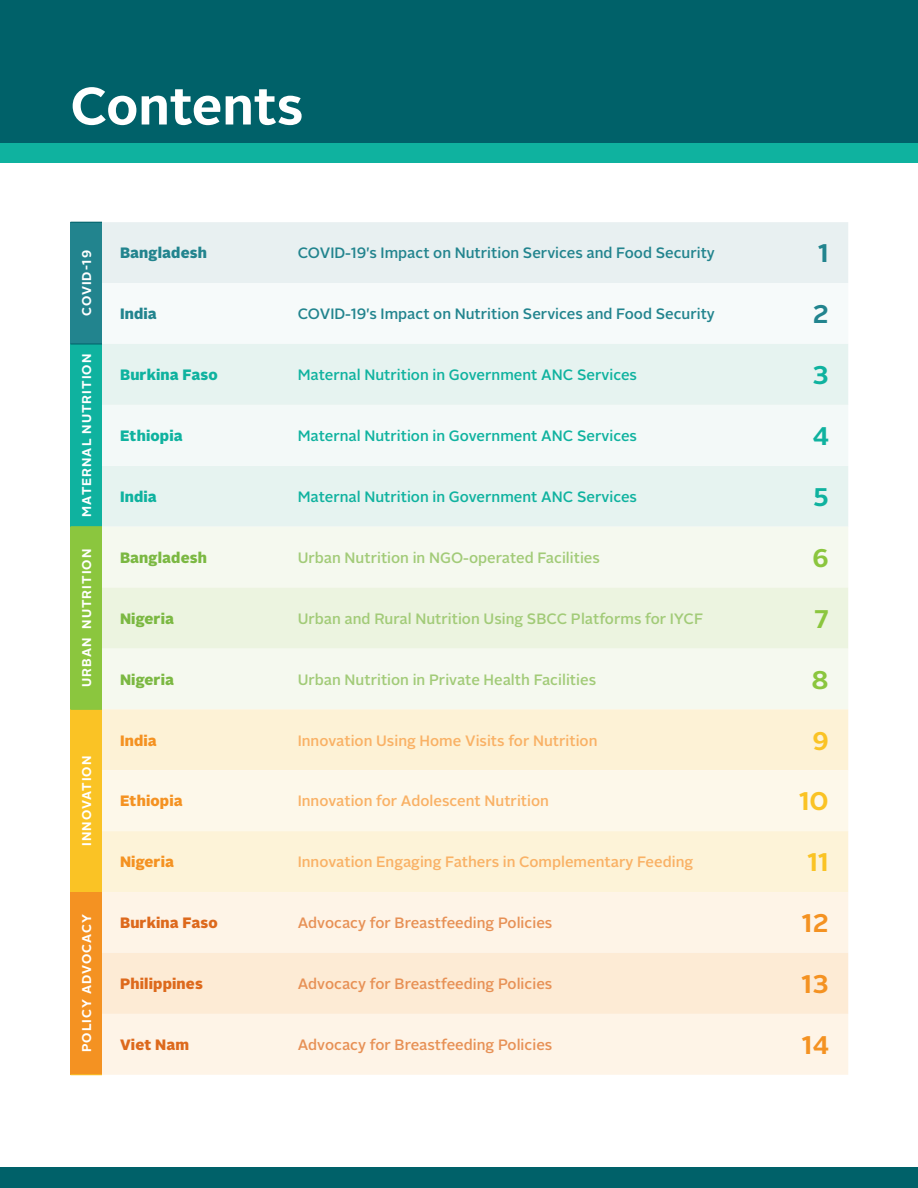
<style>
.page{position:relative;width:918px;height:1188px;background:#fff}
.page>*{position:absolute;margin:0;border:0;box-sizing:border-box;transform-origin:0 0}
.Page_Title{font:700 52.5px "Alright Sans";color:#fff}
.Cell_bullets{font:700 25.5px "Alright Sans";color:#f49222}
.Cell_bullets-2{font:700 25.5px "Alright Sans";color:#fac325}
.Cell_bullets-3{font:700 25.5px "Alright Sans";color:#0fb29f}
.Cell_bullets-4{font:700 25.5px "Alright Sans";color:#8bc63e}
.Cell_bullets-5{font:700 25.5px "Alright Sans";color:#22848e}
.Cell_bullets-6{font:500 15px "Alright Sans";color:#a2cb78}
.Cell_bullets-7{font:500 15px "Alright Sans";color:#0fb29f}
.Cell_bullets-8{font:500 15px "Alright Sans";color:#f9b165}
.Cell_bullets-9{font:500 15px "Alright Sans";color:#22848e}
.Cell_bullets-10{font:500 15px "Alright Sans";color:#e79156}
.table_cell{font:900 15px "Alright Sans";letter-spacing:.01em;color:#dd691c}
.table_cell-2{font:900 15px "Alright Sans";letter-spacing:.01em;color:#0fb29f}
.table_cell-3{font:900 15px "Alright Sans";letter-spacing:.01em;color:#7bb842}
.table_cell-4{font:900 15px "Alright Sans";letter-spacing:.01em;color:#f49222}
.table_cell-5{font:900 15px "Alright Sans";letter-spacing:.01em;color:#22848e}
.table_cell_bold{font:700 12.75px "Alright Sans";letter-spacing:.08em;color:#fff}
</style>
<div class="page">
<div style="left:0;top:1167px;width:918px;height:21px;background:#006169"></div>
<div style="left:0;top:0;width:918px;height:163px;background:#006169"></div>
<div style="left:70px;top:222px;width:32px;height:122px;background:#22848e"></div>
<div style="left:102px;top:222px;width:746px;height:61px;background:#e8f0f1"></div>
<div style="left:70px;top:344px;width:32px;height:183px;background:#0fb29f"></div>
<div style="left:102px;top:344px;width:746px;height:183px;background:#e6f3f0"></div>
<div style="left:102px;top:405px;width:746px;height:61px;background:#f3f9f8"></div>
<div style="left:70px;top:527px;width:32px;height:182px;background:#8bc63e"></div>
<div style="left:102px;top:527px;width:746px;height:182px;background:#f5f9ef"></div>
<div style="left:102px;top:588px;width:746px;height:60px;background:#ecf4e0"></div>
<div style="left:70px;top:709px;width:32px;height:183px;background:#fac325"></div>
<div style="left:102px;top:709px;width:746px;height:61px;background:#fdf2d6"></div>
<div style="left:102px;top:770px;width:746px;height:61px;background:#fdf8ea"></div>
<div style="left:102px;top:831px;width:746px;height:61px;background:#fdf3d8"></div>
<div style="left:70px;top:892px;width:32px;height:183px;background:#f49222"></div>
<div style="left:102px;top:892px;width:746px;height:183px;background:#fef4e7"></div>
<div style="left:102px;top:953px;width:746px;height:61px;background:#fdebd5"></div>
<hr style="left:70px;top:222px;width:32px;height:1px;background:#006169">
<hr style="left:70px;top:344px;width:32px;height:1px;background:#006169">
<hr style="left:70px;top:1074px;width:32px;height:1px;background:#fac325">
<hr style="left:70px;top:526px;width:32px;height:1px;background:#8bc63e">
<hr style="left:70px;top:709px;width:32px;height:1px;background:#8bc63e">
<div style="left:0;top:144px;width:918px;height:19px;background:#0fb29f"></div>
<p class="Page_Title" style="left:70px;top:69px;width:234px">Contents</p>
<p class="table_cell_bold" style="left:78px;top:316px;width:67px;rotate:-90deg">COVID-19</p>
<p class="table_cell-5" style="left:120px;top:242px;width:88px">Bangladesh</p>
<p class="Cell_bullets-9" style="left:298px;top:243px;width:419px">COVID-19's Impact on Nutrition Services and Food Security</p>
<p class="Cell_bullets-5" style="left:818px;top:236px;width:12px">1</p>
<p class="table_cell-5" style="left:120px;top:303px;width:38px">India</p>
<p class="Cell_bullets-9" style="left:298px;top:304px;width:419px">COVID-19's Impact on Nutrition Services and Food Security</p>
<p class="Cell_bullets-5" style="left:813px;top:296px;width:18px">2</p>
<p class="table_cell_bold" style="left:78px;top:517px;width:164px;rotate:-90deg">MATERNAL NUTRITION</p>
<p class="table_cell-2" style="left:120px;top:364px;width:99px">Burkina Faso</p>
<p class="Cell_bullets-7" style="left:298px;top:365px;width:341px">Maternal Nutrition in Government ANC Services</p>
<p class="Cell_bullets-3" style="left:812px;top:357px;width:18px">3</p>
<p class="table_cell-2" style="left:120px;top:425px;width:64px">Ethiopia</p>
<p class="Cell_bullets-7" style="left:298px;top:425px;width:341px">Maternal Nutrition in Government ANC Services</p>
<p class="Cell_bullets-3" style="left:812px;top:418px;width:18px">4</p>
<p class="table_cell-2" style="left:120px;top:486px;width:38px">India</p>
<p class="Cell_bullets-7" style="left:298px;top:486px;width:341px">Maternal Nutrition in Government ANC Services</p>
<p class="Cell_bullets-3" style="left:813px;top:479px;width:17px">5</p>
<p class="table_cell_bold" style="left:78px;top:687px;width:139px;rotate:-90deg">URBAN NUTRITION</p>
<p class="table_cell-3" style="left:120px;top:547px;width:88px">Bangladesh</p>
<p class="Cell_bullets-6" style="left:298px;top:547px;width:304px">Urban Nutrition in NGO-operated Facilities</p>
<p class="Cell_bullets-4" style="left:813px;top:540px;width:18px">6</p>
<p class="table_cell-3" style="left:120px;top:608px;width:56px">Nigeria</p>
<p class="Cell_bullets-6" style="left:298px;top:608px;width:407px">Urban and Rural Nutrition Using SBCC Platforms for IYCF</p>
<p class="Cell_bullets-4" style="left:814px;top:601px;width:16px">7</p>
<p class="table_cell-3" style="left:120px;top:669px;width:56px">Nigeria</p>
<p class="Cell_bullets-6" style="left:298px;top:669px;width:300px">Urban Nutrition in Private Health Facilities</p>
<p class="Cell_bullets-4" style="left:812px;top:662px;width:19px">8</p>
<p class="table_cell_bold" style="left:78px;top:846px;width:91px;rotate:-90deg">INNOVATION</p>
<p class="table_cell-4" style="left:120px;top:730px;width:38px">India</p>
<p class="Cell_bullets-8" style="left:298px;top:730px;width:301px">Innovation Using Home Visits for Nutrition</p>
<p class="Cell_bullets-2" style="left:812px;top:723px;width:18px">9</p>
<p class="table_cell-4" style="left:120px;top:790px;width:64px">Ethiopia</p>
<p class="Cell_bullets-8" style="left:298px;top:791px;width:253px">Innovation for Adolescent Nutrition</p>
<p class="Cell_bullets-2" style="left:799px;top:784px;width:31px">10</p>
<p class="table_cell-4" style="left:120px;top:851px;width:56px">Nigeria</p>
<p class="Cell_bullets-8" style="left:298px;top:852px;width:397px">Innovation Engaging Fathers in Complementary Feeding</p>
<p class="Cell_bullets-2" style="left:808px;top:844px;width:23px">11</p>
<p class="table_cell_bold" style="left:78px;top:1052px;width:139px;rotate:-90deg">POLICY ADVOCACY</p>
<p class="table_cell" style="left:120px;top:912px;width:99px">Burkina Faso</p>
<p class="Cell_bullets-10" style="left:298px;top:913px;width:256px">Advocacy for Breastfeeding Policies</p>
<p class="Cell_bullets" style="left:802px;top:905px;width:28px">12</p>
<p class="table_cell" style="left:120px;top:973px;width:84px">Philippines</p>
<p class="Cell_bullets-10" style="left:298px;top:974px;width:256px">Advocacy for Breastfeeding Policies</p>
<p class="Cell_bullets" style="left:802px;top:966px;width:29px">13</p>
<p class="table_cell" style="left:120px;top:1034px;width:71px">Viet Nam</p>
<p class="Cell_bullets-10" style="left:298px;top:1034px;width:256px">Advocacy for Breastfeeding Policies</p>
<p class="Cell_bullets" style="left:802px;top:1027px;width:29px">14</p>
</div>
